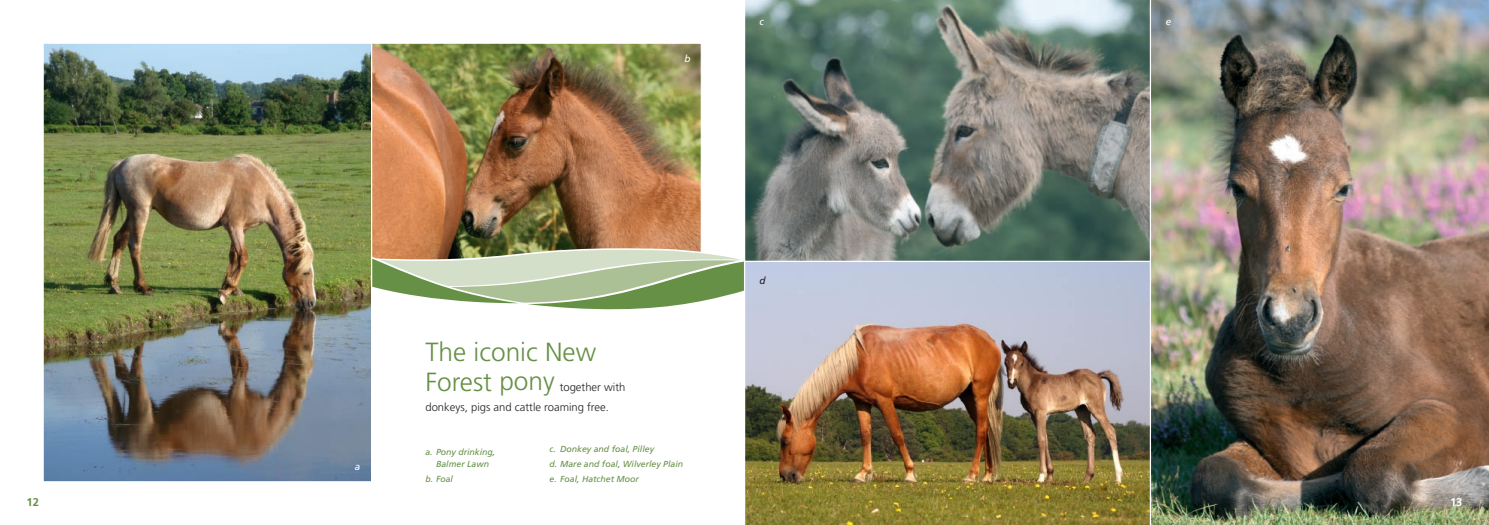
<style>
.page{position:relative;width:1489px;height:525px;background:#fff}
.page>*{position:absolute;margin:0;border:0;box-sizing:border-box;transform-origin:0 0}
.t1{font:300 26.25px/30px "Frutiger";color:#669046}
.t2{font:300 11.25px/20px "Frutiger";color:#231f20}
.t3{font:700 11.25px "Frutiger";color:#669046}
.t4{font:700 11.25px "Frutiger";color:#fff}
.t5{font:italic 10px "Frutiger";color:#fff}
.t6{font:italic 10px "Frutiger";color:#231f20}
.t7{font:italic 8.75px/14.8px "Frutiger";color:#669046;text-align:center}
</style>
<div class="page">
<img style="left:372px;top:45px;width:328px;height:168px">
<img style="left:372px;top:213px;width:329px;height:33px">
<img style="left:372px;top:216px;width:146px;height:73px">
<svg style="left:380px;top:246px;width:364px;height:64px"></svg>
<img style="left:45px;top:45px;width:325px;height:435px">
<div style="left:43px;top:43px;width:329px;height:439px;border:1px solid #fff"></div>
<svg style="left:745px;top:0;width:404px;height:260px"></svg>
<img style="left:745px;top:260px;width:404px;height:264px">
<img style="left:1149px;top:0;width:339px;height:524px">
<p class="t5" style="left:684px;top:53px;width:8px">b</p>
<p class="t5" style="left:759px;top:15px;width:6px">c</p>
<p class="t5" style="left:355px;top:461px;width:7px">a</p>
<h1 class="t1" style="left:425px;top:337px;width:172px">The iconic New<br>Forest pony</h1>
<p class="t2" style="left:425px;top:377px;width:201px;text-indent:134px">together with donkeys, pigs and cattle roaming free.</p>
<p class="t7" style="left:425px;top:446px;width:71px;line-height:11.2px">a. Pony drinking,<br>Balmer Lawn</p>
<p class="t7" style="left:425px;top:471px;width:29px">b. Foal</p>
<p class="t7" style="left:549px;top:441px;width:135px;text-align:left">c. Donkey and foal, Pilley<br>d. Mare and foal, Wilverley Plain e. Foal, Hatchet Moor</p>
<p class="t6" style="left:759px;top:274px;width:8px">d</p>
<p class="t5" style="left:1165px;top:15px;width:7px">e</p>
<p class="t3" style="left:26px;top:495px;width:14px">12</p>
<p class="t4" style="left:1449px;top:495px;width:13px">13</p>
</div>
